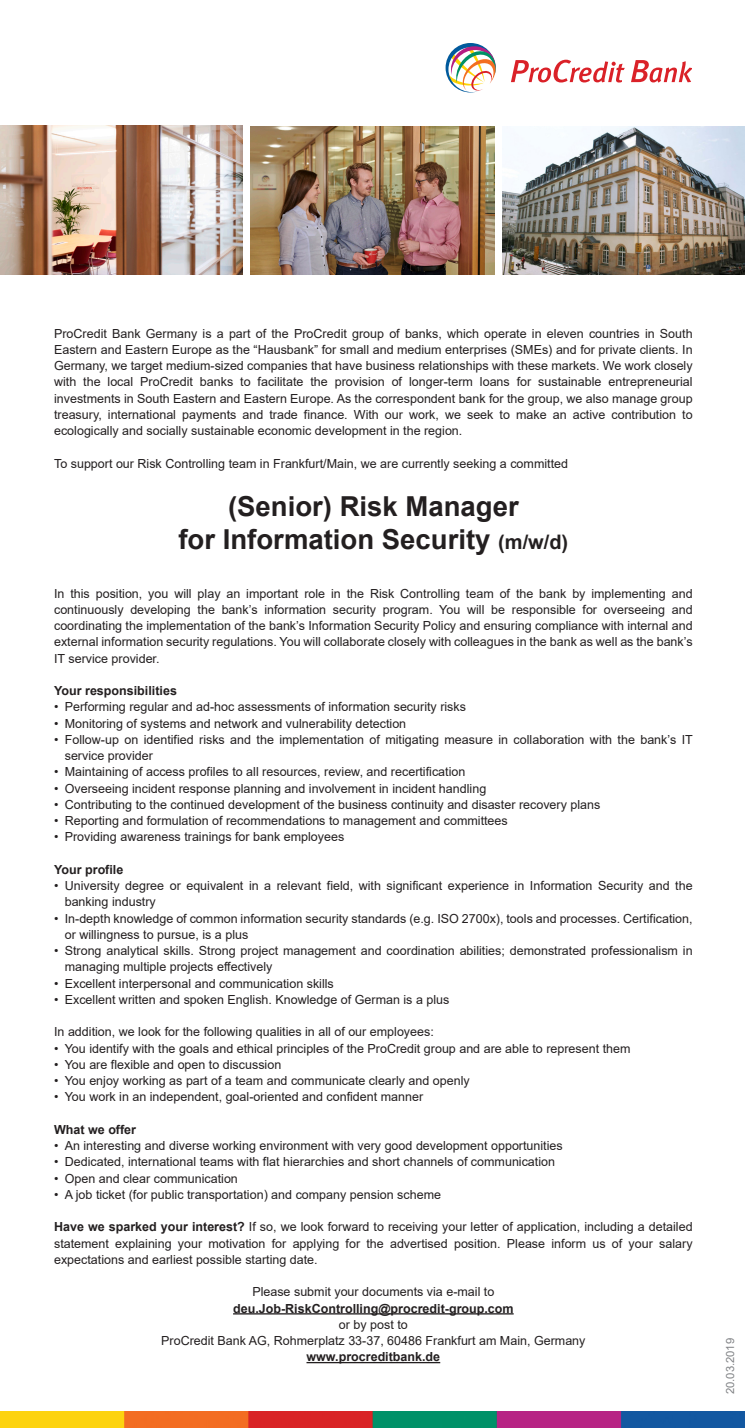
<style>
.page{position:relative;width:745px;height:1428px;background:#fff}
.page>*{position:absolute;margin:0;border:0;box-sizing:border-box;transform-origin:0 0}
.Headline{font:700 27.5px "Arial";color:#231f20}
.Copy{font:12.5px/16.2px "Arial";color:#231f20}
.Bitte_per_E-Mail_an{font:12.5px "Arial";color:#231f20}
.Bitte_per_E-Mail_an-2{font:700 12.5px "Arial";color:#231f20}
.Copy-2{font:700 12.5px "Arial";color:#231f20}
.Datum{font:11.25px "Arial";color:#808285}
.s1{font-size:20px}
.s2{font-weight:700}
</style>
<div class="page">
<img style="left:0;top:1411px;width:744px;height:17px">
<hr style="left:233px;top:1313px;width:280px;height:1px;background:#231f20">
<hr style="left:306px;top:1362px;width:134px;height:1px;background:#231f20">
<svg style="left:445px;top:43px;width:51px;height:49px"></svg>
<svg style="left:511px;top:60px;width:113px;height:23px"></svg>
<svg style="left:631px;top:60px;width:60px;height:23px"></svg>
<img style="left:0;top:126px;width:242px;height:149px">
<img style="left:250px;top:126px;width:244px;height:149px">
<img style="left:502px;top:126px;width:242px;height:149px">
<p class="Copy" style="left:54px;top:325px;width:639px;text-align:justify">ProCredit Bank Germany is a part of the ProCredit group of banks, which operate in eleven countries in South Eastern and Eastern Europe as the “Hausbank” for small and medium enterprises (SMEs) and for private clients. In Germany, we target medium-sized companies that have business relationships with these markets. We work closely with the local ProCredit banks to facilitate the provision of longer-term loans for sustainable entrepreneurial investments in South Eastern and Eastern Europe. As the correspondent bank for the group, we also manage group treasury, international payments and trade finance. With our work, we seek to make an active contribution to ecologically and socially sustainable economic development in the region.</p>
<p class="Copy" style="left:54px;top:455px;width:515px">To support our Risk Controlling team in Frankfurt/Main, we are currently seeking a committed</p>
<p class="Headline" style="left:228px;top:487px;width:292px">(Senior) Risk Manager</p>
<p class="Headline" style="left:178px;top:520px;width:391px">for Information Security <span class="s1">(m/w/d)</span></p>
<p class="Copy" style="left:54px;top:585px;width:639px;text-align:justify">In this position, you will play an important role in the Risk Controlling team of the bank by implementing and continuously developing the bank’s information security program. You will be responsible for overseeing and coordinating the implementation of the bank’s Information Security Policy and ensuring compliance with internal and external information security regulations. You will collaborate closely with colleagues in the bank as well as the bank’s IT service provider.</p>
<p class="Copy-2" style="left:54px;top:682px;width:124px">Your responsibilities</p>
<p class="Copy" style="left:54px;top:699px;width:413px">• Performing regular and ad-hoc assessments of information security risks</p>
<p class="Copy" style="left:54px;top:715px;width:353px">• Monitoring of systems and network and vulnerability detection</p>
<p class="Copy" style="left:65px;top:731px;width:629px;text-indent:-11px">• Follow-up on identified risks and the implementation of mitigating measure in collaboration with the bank’s IT service provider</p>
<p class="Copy" style="left:54px;top:764px;width:412px">• Maintaining of access profiles to all resources, review, and recertification</p>
<p class="Copy" style="left:54px;top:780px;width:433px">• Overseeing incident response planning and involvement in incident handling</p>
<p class="Copy" style="left:54px;top:796px;width:547px">• Contributing to the continued development of the business continuity and disaster recovery plans</p>
<p class="Copy" style="left:54px;top:812px;width:455px">• Reporting and formulation of recommendations to management and committees</p>
<p class="Copy" style="left:54px;top:829px;width:291px">• Providing awareness trainings for bank employees</p>
<p class="Copy-2" style="left:54px;top:861px;width:71px">Your profile</p>
<p class="Copy" style="left:65px;top:877px;width:629px;text-indent:-11px">• University degree or equivalent in a relevant field, with significant experience in Information Security and the banking industry</p>
<p class="Copy" style="left:65px;top:910px;width:629px;text-indent:-11px">• In-depth knowledge of common information security standards (e.g. ISO 2700x), tools and processes. Certification, or willingness to pursue, is a plus</p>
<p class="Copy" style="left:65px;top:942px;width:629px;text-indent:-11px">• Strong analytical skills. Strong project management and coordination abilities; demonstrated professionalism in managing multiple projects effectively</p>
<p class="Copy" style="left:54px;top:975px;width:281px">• Excellent interpersonal and communication skills</p>
<p class="Copy" style="left:54px;top:991px;width:396px">• Excellent written and spoken English. Knowledge of German is a plus</p>
<p class="Copy" style="left:54px;top:1024px;width:381px">In addition, we look for the following qualities in all of our employees:</p>
<p class="Copy" style="left:54px;top:1040px;width:577px">• You identify with the goals and ethical principles of the ProCredit group and are able to represent them</p>
<p class="Copy" style="left:54px;top:1056px;width:228px">• You are flexible and open to discussion</p>
<p class="Copy" style="left:54px;top:1072px;width:417px">• You enjoy working as part of a team and communicate clearly and openly</p>
<p class="Copy" style="left:54px;top:1089px;width:370px">• You work in an independent, goal-oriented and confident manner</p>
<p class="Copy-2" style="left:54px;top:1121px;width:83px">What we offer</p>
<p class="Copy" style="left:54px;top:1137px;width:510px">• An interesting and diverse working environment with very good development opportunities</p>
<p class="Copy" style="left:54px;top:1154px;width:502px">• Dedicated, international teams with flat hierarchies and short channels of communication</p>
<p class="Copy" style="left:54px;top:1170px;width:185px">• Open and clear communication</p>
<p class="Copy" style="left:54px;top:1186px;width:388px">• A job ticket (for public transportation) and company pension scheme</p>
<p class="Copy" style="left:54px;top:1219px;width:639px;text-align:justify"><span class="s2">Have we sparked your interest?</span> If so, we look forward to receiving your letter of application, including a detailed statement explaining your motivation for applying for the advertised position. Please inform us of your salary expectations and earliest possible starting date.</p>
<p class="Bitte_per_E-Mail_an" style="left:252px;top:1283px;width:243px">Please submit your documents via e-mail to</p>
<p class="Bitte_per_E-Mail_an-2" style="left:233px;top:1299px;width:282px">deu.Job-RiskControlling@procredit-group.com</p>
<p class="Bitte_per_E-Mail_an" style="left:339px;top:1316px;width:70px">or by post to</p>
<p class="Bitte_per_E-Mail_an" style="left:161px;top:1332px;width:425px">ProCredit Bank AG, Rohmerplatz 33-37, 60486 Frankfurt am Main, Germany</p>
<p class="Bitte_per_E-Mail_an-2" style="left:306px;top:1348px;width:135px">www.procreditbank.de</p>
<p class="Datum" style="left:721px;top:1394px;width:58px;rotate:-90deg">20.03.2019</p>
</div>
